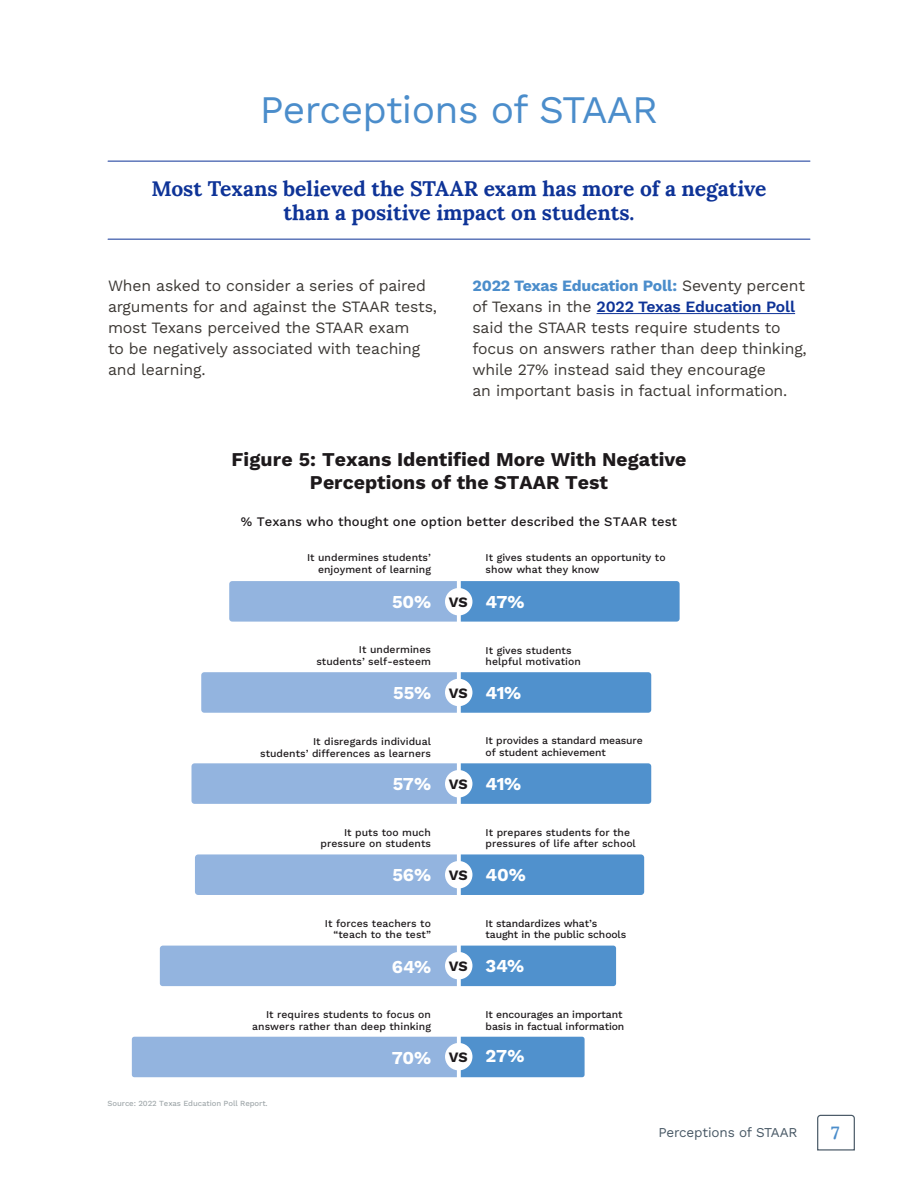
<style>
.page{position:relative;width:918px;height:1188px;background:#fff}
.page>*{position:absolute;margin:0;border:0;box-sizing:border-box;transform-origin:0 0}
.t1{font:39px "Work Sans";letter-spacing:-.015em;color:#4b8dcb}
.t2{font:700 21px/24.2px "Lora";color:#0e3397;text-align:center}
.t3{font:700 19.5px/23.4px "Work Sans";color:#1d191b;text-align:center}
.t4{font:700 18.15px "Work Sans";letter-spacing:-.01em;color:#fff}
.t5{font:700 18px "Lora";color:#4b8dcb}
.t6{font:15.75px/21px "Work Sans";letter-spacing:-.01em;color:#3d3935}
.t7{font:700 14.25px "Work Sans";letter-spacing:-.005em;color:#1d191b}
.t8{font:13.5px "Work Sans";letter-spacing:-.01em;color:#485865}
.t9{font:500 13.05px "Work Sans";letter-spacing:.005em;color:#1d191b}
.t10{font:500 10.35px/11.7px "Work Sans";letter-spacing:.005em;color:#1d191b}
.t11{font:500 7.8px "Work Sans";letter-spacing:-.01em;color:#a3aaad}
.s1{font-weight:700;color:#4b8dcb}
.s2{font-weight:600;color:#0e3397}
</style>
<div class="page">
<svg style="left:817px;top:1114px;width:38px;height:37px"></svg>
<hr style="left:108px;top:239px;width:702px;height:1px;background:#0e3397">
<hr style="left:108px;top:161px;width:702px;height:1px;background:#0e3397">
<hr style="left:597px;top:313px;width:198px;height:1px;background:#0e3397">
<svg style="left:191px;top:763px;width:460px;height:41px;background:#7eaad9"></svg>
<svg style="left:195px;top:854px;width:449px;height:41px;background:#7da9d9"></svg>
<svg style="left:160px;top:946px;width:456px;height:40px;background:#81abda"></svg>
<svg style="left:132px;top:1037px;width:453px;height:40px;background:#85addb"></svg>
<svg style="left:201px;top:672px;width:450px;height:41px;background:#7da9d9"></svg>
<svg style="left:229px;top:581px;width:451px;height:41px;background:#78a7d8"></svg>
<h1 class="t1" style="left:260px;top:80px;width:400px">Perceptions of STAAR</h1>
<h2 class="t2" style="left:151px;top:174px;width:617px">Most Texans believed the STAAR exam has more of a negative than a positive impact on students.</h2>
<h3 class="t6" style="left:108px;top:274px;width:331px">When asked to consider a series of paired arguments for and against the STAAR tests, most Texans perceived the STAAR exam<br>to be negatively associated with teaching and learning.</h3>
<p class="t6" style="left:472px;top:274px;width:336px"><span class="s1">2022 Texas Education Poll:</span> Seventy percent of Texans in the <span class="s2">2022 Texas Education Poll </span>said the STAAR tests require students to focus on answers rather than deep thinking, while 27% instead said they encourage<br>an important basis in factual information.</p>
<h3 class="t3" style="left:231px;top:447px;width:457px">Figure 5: Texans Identified More With Negative<br>Perceptions of the STAAR Test</h3>
<p class="t9" style="left:241px;top:512px;width:438px">% Texans who thought one option better described the STAAR test</p>
<p class="t10" style="left:307px;top:551px;width:125px;text-align:right">It undermines students’ enjoyment of learning</p>
<p class="t10" style="left:486px;top:551px;width:182px">It gives students an opportunity to show what they know</p>
<h3 class="t4" style="left:392px;top:588px;width:41px">50%</h3>
<h3 class="t4" style="left:486px;top:588px;width:41px">47%</h3>
<h3 class="t7" style="left:449px;top:591px;width:20px">VS</h3>
<p class="t10" style="left:316px;top:643px;width:116px;text-align:right">It undermines students’ self-esteem</p>
<p class="t10" style="left:486px;top:644px;width:97px">It gives students helpful motivation</p>
<h3 class="t4" style="left:393px;top:679px;width:39px">55%</h3>
<h3 class="t4" style="left:486px;top:679px;width:37px">41%</h3>
<h3 class="t7" style="left:449px;top:682px;width:20px">VS</h3>
<p class="t10" style="left:260px;top:735px;width:172px;text-align:right">It disregards individual<br>students’ differences as learners</p>
<p class="t10" style="left:486px;top:734px;width:159px">It provides a standard measure of student achievement</p>
<h3 class="t4" style="left:393px;top:770px;width:40px">57%</h3>
<h3 class="t4" style="left:486px;top:770px;width:37px">41%</h3>
<h3 class="t7" style="left:449px;top:773px;width:20px">VS</h3>
<p class="t10" style="left:321px;top:826px;width:112px;text-align:right">It puts too much pressure on students</p>
<p class="t10" style="left:486px;top:826px;width:152px">It prepares students for the pressures of life after school</p>
<h3 class="t4" style="left:393px;top:861px;width:40px">56%</h3>
<h3 class="t4" style="left:486px;top:862px;width:42px">40%</h3>
<h3 class="t7" style="left:449px;top:864px;width:20px">VS</h3>
<p class="t10" style="left:325px;top:917px;width:108px;text-align:right">It forces teachers to “teach to the test”</p>
<p class="t10" style="left:486px;top:917px;width:142px">It standardizes what’s taught in the public schools</p>
<h3 class="t4" style="left:392px;top:953px;width:41px">64%</h3>
<h3 class="t4" style="left:486px;top:952px;width:40px">34%</h3>
<h3 class="t7" style="left:449px;top:955px;width:20px">VS</h3>
<p class="t10" style="left:252px;top:1008px;width:180px;text-align:right">It requires students to focus on answers rather than deep thinking</p>
<p class="t10" style="left:486px;top:1008px;width:140px">It encourages an important basis in factual information</p>
<p class="t11" style="left:108px;top:1098px;width:162px">Source: 2022 Texas Education Poll Report.</p>
<h3 class="t4" style="left:392px;top:1044px;width:41px">70%</h3>
<h3 class="t4" style="left:486px;top:1042px;width:40px">27%</h3>
<h3 class="t7" style="left:449px;top:1046px;width:20px">VS</h3>
<h3 class="t8" style="left:658px;top:1122px;width:141px">Perceptions of STAAR</h3>
<h3 class="t5" style="left:831px;top:1118px;width:10px">7</h3>
</div>
